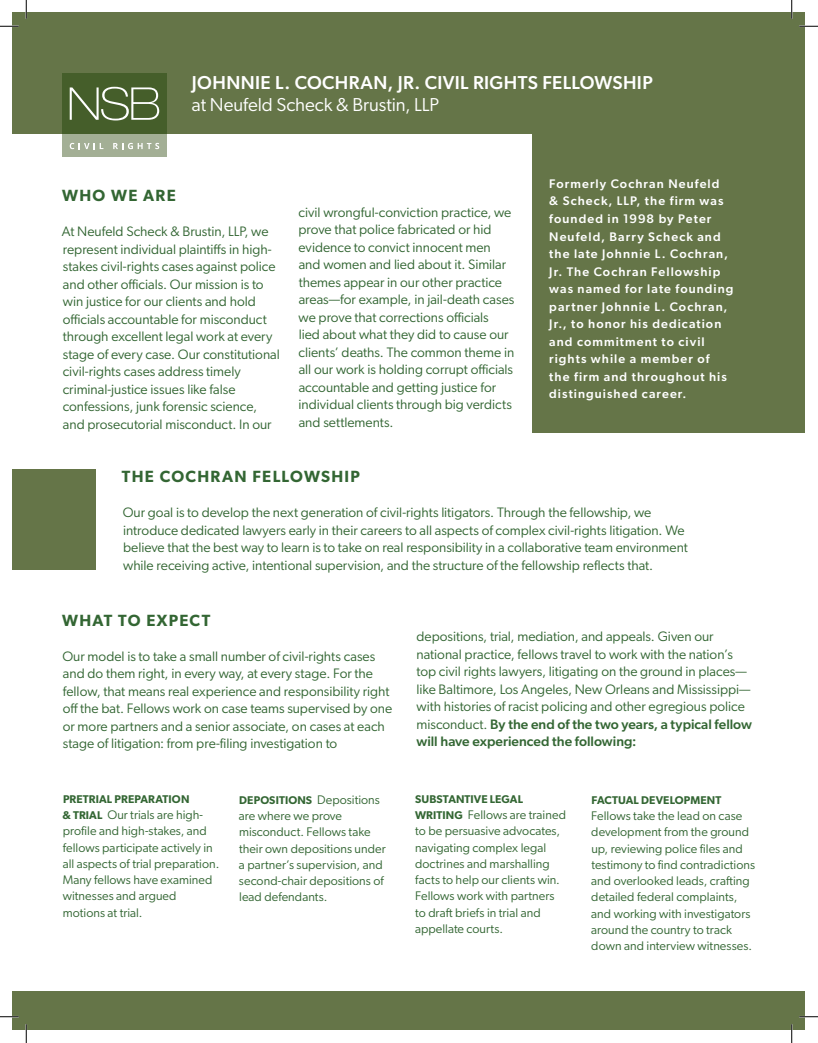
<style>
.page{position:relative;width:818px;height:1043px;background:#fff}
.page>*{position:absolute;margin:0;border:0;box-sizing:border-box;transform-origin:0 0}
.t1{font:500 18.75px "Gibson";letter-spacing:.02em;color:#fff}
.t2{font:18.75px "Gibson";letter-spacing:-.005em;color:#fff}
.t3{font:600 16.25px "Gibson";letter-spacing:.08em;color:#363}
.t4{font:13.75px/17.5px "Gibson";color:#363}
.t5{font:12.5px/16.2px "Gibson";letter-spacing:.005em;color:#363}
.t6{font:500 12.5px/17.5px "Gibson";letter-spacing:.085em;color:#fff}
.t7{font:600 11.25px "Gibson";letter-spacing:.01em;color:#363}
.s1{font-weight:600;font-size:11.25px}
.s2{font-weight:400;font-size:12.5px}
.s3{font-weight:500}
</style>
<div class="page">
<div style="left:13px;top:13px;width:792px;height:121px;background:#657548"></div>
<div style="left:13px;top:991px;width:792px;height:39px;background:#657548"></div>
<div style="left:532px;top:122px;width:273px;height:310px;background:#657548"></div>
<div style="left:62px;top:134px;width:105px;height:23px;background:#a3af95"></div>
<div style="left:62px;top:74px;width:105px;height:60px;background:#455e2a"></div>
<svg style="left:70px;top:143px;width:33px;height:6px"></svg>
<svg style="left:113px;top:143px;width:46px;height:6px"></svg>
<svg style="left:70px;top:87px;width:89px;height:33px"></svg>
<div style="left:13px;top:469px;width:83px;height:100px;background:#657548"></div>
<svg style="left:0;top:25px;width:19px;height:2px"></svg>
<svg style="left:799px;top:25px;width:19px;height:2px"></svg>
<svg style="left:0;top:1015px;width:19px;height:2px"></svg>
<svg style="left:799px;top:1016px;width:19px;height:1px"></svg>
<svg style="left:25px;top:0;width:2px;height:19px"></svg>
<svg style="left:25px;top:1024px;width:2px;height:18px"></svg>
<svg style="left:790px;top:0;width:2px;height:19px"></svg>
<svg style="left:791px;top:1024px;width:1px;height:18px"></svg>
<p class="t1" style="left:192px;top:71px;width:462px">JOHNNIE L. COCHRAN, JR. CIVIL RIGHTS FELLOWSHIP</p>
<p class="t2" style="left:192px;top:93px;width:248px">at Neufeld Scheck &amp; Brustin, LLP</p>
<p class="t3" style="left:62px;top:186px;width:115px">WHO WE ARE</p>
<p class="t4" style="left:62px;top:222px;width:220px">At Neufeld Scheck &amp; Brustin, LLP, we represent individual plaintiffs in high&shy;stakes civil-rights cases against police and other officials. Our mission is to win justice for our clients and hold officials accountable for misconduct through excellent legal work at every stage of every case. Our constitutional civil-rights cases address timely criminal-justice issues like false confessions, junk forensic science, and prosecutorial misconduct. In our</p>
<p class="t4" style="left:298px;top:203px;width:217px">civil wrongful-conviction practice, we prove that police fabricated or hid evidence to convict innocent men and women and lied about it. Similar themes appear in our other practice areas—for example, in jail-death cases we prove that corrections officials<br>lied about what they did to cause our clients’ deaths. The common theme in all our work is holding corrupt officials accountable and getting justice for individual clients through big verdicts and settlements.</p>
<p class="t6" style="left:549px;top:175px;width:186px">Formerly Cochran Neufeld<br>&amp; Scheck, LLP, the firm was founded in 1998 by Peter<br>Neufeld, Barry Scheck and the late Johnnie L. Cochran,<br>Jr. The Cochran Fellowship was named for late founding partner Johnnie L. Cochran,<br>Jr., to honor his dedication and commitment to civil rights while a member of<br>the firm and throughout his distinguished career.</p>
<p class="t3" style="left:122px;top:467px;width:239px">THE COCHRAN FELLOWSHIP</p>
<p class="t4" style="left:123px;top:503px;width:566px">Our goal is to develop the next generation of civil-rights litigators. Through the fellowship, we introduce dedicated lawyers early in their careers to all aspects of complex civil-rights litigation. We believe that the best way to learn is to take on real responsibility in a collaborative team environment while receiving active, intentional supervision, and the structure of the fellowship reflects that.</p>
<p class="t3" style="left:62px;top:610px;width:150px">WHAT TO EXPECT</p>
<p class="t4" style="left:62px;top:647px;width:331px">Our model is to take a small number of civil-rights cases and do them right, in every way, at every stage. For the fellow, that means real experience and responsibility right off the bat. Fellows work on case teams supervised by one or more partners and a senior associate, on cases at each stage of litigation: from pre-filing investigation to</p>
<p class="t7" style="left:63px;top:792px;width:128px">PRETRIAL PREPARATION</p>
<p class="t5" style="left:62px;top:806px;width:158px"><span class="s1">&amp; TRIAL</span> Our trials are high&shy;profile and high-stakes, and fellows participate actively in all aspects of trial preparation.<br>Many fellows have examined witnesses and argued motions at trial.</p>
<p class="t7" style="left:239px;top:793px;width:142px">DEPOSITIONS <span class="s2">Depositions</span></p>
<p class="t5" style="left:239px;top:807px;width:148px">are where we prove misconduct. Fellows take their own depositions under a partner’s supervision, and second-chair depositions of lead defendants.</p>
<p class="t4" style="left:416px;top:627px;width:337px">depositions, trial, mediation, and appeals. Given our national practice, fellows travel to work with the nation’s top civil rights lawyers, litigating on the ground in places— like Baltimore, Los Angeles, New Orleans and Mississippi— with histories of racist policing and other egregious police misconduct. <span class="s3">By the end of the two years, a typical fellow will have experienced the following:</span></p>
<p class="t7" style="left:415px;top:792px;width:109px">SUBSTANTIVE LEGAL</p>
<p class="t5" style="left:415px;top:806px;width:152px"><span class="s1">WRITING</span> Fellows are trained to be persuasive advocates, navigating complex legal doctrines and marshalling facts to help our clients win.<br>Fellows work with partners to draft briefs in trial and appellate courts.</p>
<p class="t7" style="left:591px;top:793px;width:131px">FACTUAL DEVELOPMENT</p>
<p class="t5" style="left:591px;top:807px;width:165px">Fellows take the lead on case development from the ground up, reviewing police files and testimony to find contradictions and overlooked leads, crafting detailed federal complaints, and working with investigators around the country to track down and interview witnesses.</p>
</div>
